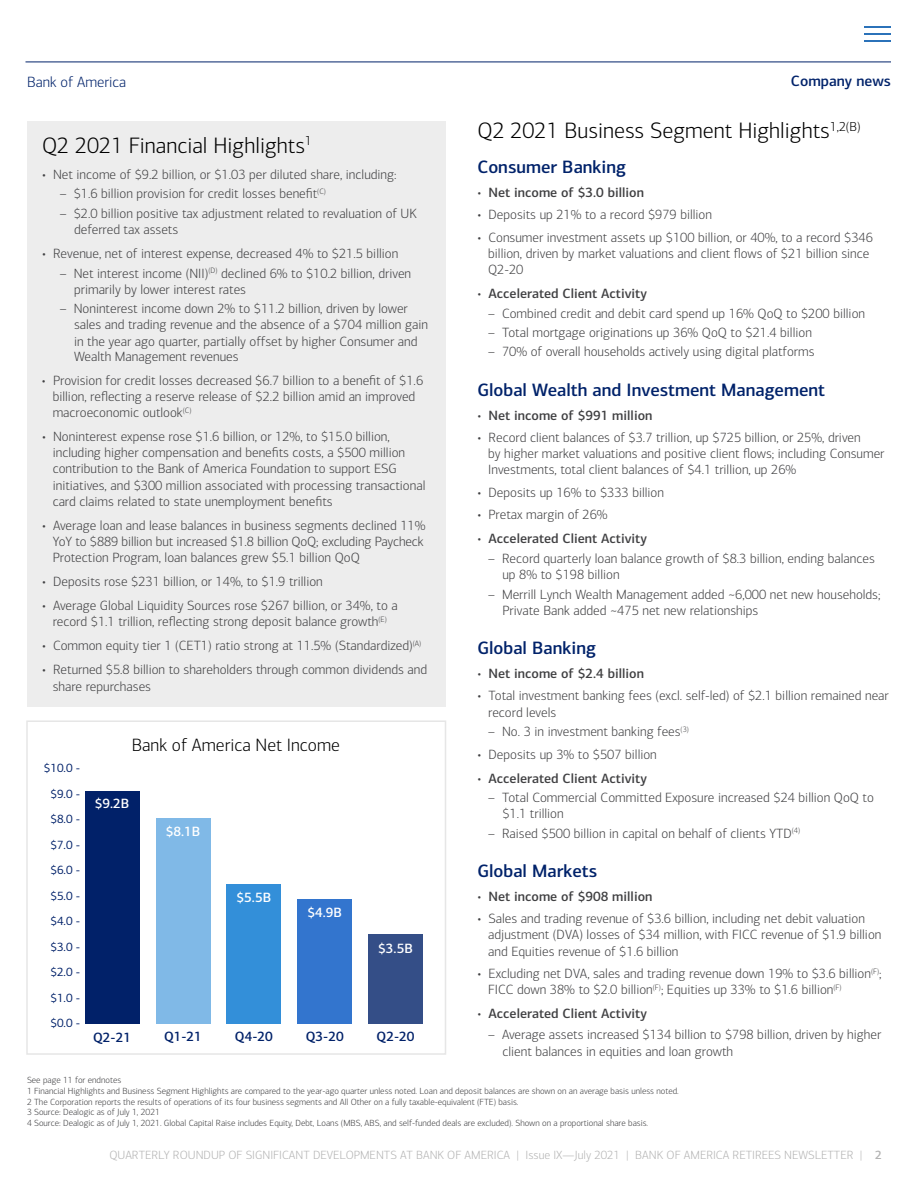
<style>
.page{position:relative;width:918px;height:1188px;background:#fff}
.page>*{position:absolute;margin:0;border:0;box-sizing:border-box;transform-origin:0 0}
.t1{font:300 22.5px "Connections";color:#000}
.t2{font:500 18px "Connections";color:#00226a}
.t3{font:300 18px "Connections";color:#000}
.t4{font:300 15px "Connections";color:#00226a}
.t5{font:500 15px "Connections";color:#00226a}
.t6{font:300 13.5px/16.2px "Connections";color:#404042}
.t7{font:500 13.5px "Connections";color:#404042}
.t8{font:500 13.5px "Connections";color:#012169}
.t9{font:500 13.5px "Connections";color:#fff}
.t10{font:300 12px "Connections";color:#b3b3b3}
.t11{font:12px/25.5px "Connections";color:#012169;text-align:center}
.t12{font:300 9px/10.8px "Connections";color:#404042}
.s1{font-weight:300}
.s2{font-weight:500}
</style>
<div class="page">
<div style="left:27px;top:121px;width:419px;height:585px;background:#ededed"></div>
<svg style="left:864px;top:27px;width:27px;height:1px"></svg>
<hr style="left:864px;top:33px;width:27px;height:2px;background:#2b72b9">
<hr style="left:864px;top:40px;width:27px;height:2px;background:#2b72b9">
<hr style="left:26px;top:62px;width:865px;height:1px;background:#00226a">
<div style="left:26px;top:720px;width:420px;height:335px;border:2px solid #e6e6e6"></div>
<div style="left:85px;top:791px;width:55px;height:232px;background:#012169"></div>
<div style="left:156px;top:818px;width:54px;height:205px;background:#80b9e7"></div>
<div style="left:227px;top:884px;width:54px;height:139px;background:#338fd9"></div>
<div style="left:297px;top:899px;width:55px;height:124px;background:#3375ce"></div>
<div style="left:368px;top:934px;width:55px;height:89px;background:#344e87"></div>
<p class="t4" style="left:27px;top:73px;width:101px">Bank of America</p>
<p class="t5" style="left:791px;top:72px;width:102px">Company news</p>
<h1 class="t1" style="left:42px;top:132px;width:271px">Q2 2021 Financial Highlights<sup>1</sup></h1>
<p class="t6" style="left:42px;top:166px;width:356px">• Net income of $9.2 billion, or $1.03 per diluted share, including:</p>
<p class="t6" style="left:60px;top:186px;width:268px">– $1.6 billion provision for credit losses benefit<sup>(C)</sup></p>
<p class="t6" style="left:74px;top:205px;width:344px;text-indent:-14px">– $2.0 billion positive tax adjustment related to revaluation of UK deferred tax assets</p>
<p class="t6" style="left:42px;top:245px;width:358px">• Revenue, net of interest expense, decreased 4% to $21.5 billion</p>
<p class="t6" style="left:74px;top:265px;width:339px;text-indent:-14px">– Net interest income (NII)<sup>(D)</sup> declined 6% to $10.2 billion, driven primarily by lower interest rates</p>
<p class="t6" style="left:74px;top:301px;width:355px;line-height:15.8px;text-indent:-14px">– Noninterest income down 2% to $11.2 billion, driven by lower sales and trading revenue and the absence of a $704 million gain in the year ago quarter, partially offset by higher Consumer and Wealth Management revenues</p>
<p class="t6" style="left:53px;top:372px;width:372px;text-indent:-11px">• Provision for credit losses decreased $6.7 billion to a benefit of $1.6 billion, reflecting a reserve release of $2.2 billion amid an improved macroeconomic outlook<sup>(C)</sup></p>
<p class="t6" style="left:53px;top:428px;width:374px;text-indent:-11px">• Noninterest expense rose $1.6 billion, or 12%, to $15.0 billion, including higher compensation and benefits costs, a $500 million contribution to the Bank of America Foundation to support ESG initiatives, and $300 million associated with processing transactional card claims related to state unemployment benefits</p>
<p class="t6" style="left:53px;top:517px;width:374px;text-indent:-11px">• Average loan and lease balances in business segments declined 11%<br>YoY to $889 billion but increased $1.8 billion QoQ; excluding Paycheck<br>Protection Program, loan balances grew $5.1 billion QoQ</p>
<p class="t6" style="left:42px;top:574px;width:282px">• Deposits rose $231 billion, or 14%, to $1.9 trillion</p>
<p class="t6" style="left:42px;top:598px;width:357px;text-align:center">• Average Global Liquidity Sources rose $267 billion, or 34%, to a record $1.1 trillion, reflecting strong deposit balance growth<sup>(E)</sup></p>
<p class="t6" style="left:42px;top:638px;width:381px">• Common equity tier 1 (CET1) ratio strong at 11.5% (Standardized)<sup>(A)</sup></p>
<p class="t6" style="left:53px;top:662px;width:376px;text-indent:-11px">• Returned $5.8 billion to shareholders through common dividends and share repurchases</p>
<p class="t11" style="left:44px;top:755px;width:38px">$10.0 - $9.0 - $8.0 - $7.0 - $6.0 - $5.0 - $4.0 - $3.0 - $2.0 - $1.0 - $0.0 -</p>
<h2 class="t3" style="left:132px;top:734px;width:210px">Bank of America Net Income</h2>
<p class="t9" style="left:95px;top:795px;width:36px">$9.2B</p>
<p class="t8" style="left:93px;top:1029px;width:39px">Q2-21</p>
<p class="t9" style="left:166px;top:823px;width:36px">$8.1B</p>
<p class="t9" style="left:237px;top:889px;width:36px">$5.5B</p>
<p class="t9" style="left:307px;top:904px;width:36px">$4.9B</p>
<p class="t9" style="left:378px;top:941px;width:36px">$3.5B</p>
<p class="t8" style="left:164px;top:1029px;width:39px">Q1-21</p>
<p class="t8" style="left:235px;top:1029px;width:39px">Q4-20</p>
<p class="t8" style="left:306px;top:1029px;width:39px">Q3-20</p>
<p class="t8" style="left:377px;top:1029px;width:39px">Q2-20</p>
<h1 class="t1" style="left:477px;top:118px;width:385px">Q2 2021 Business Segment Highlights<sup>1,2(B)</sup></h1>
<h2 class="t2" style="left:477px;top:156px;width:150px">Consumer Banking</h2>
<p class="t7" style="left:477px;top:184px;width:168px"><span class="s1">•</span> Net income of $3.0 billion</p>
<p class="t6" style="left:477px;top:207px;width:236px">• Deposits up 21% to a record $979 billion</p>
<p class="t6" style="left:488px;top:229px;width:386px;text-indent:-11px">• Consumer investment assets up $100 billion, or 40%, to a record $346 billion, driven by market valuations and client flows of $21 billion since<br>Q2-20</p>
<p class="t7" style="left:477px;top:285px;width:171px"><span class="s1">•</span> Accelerated Client Activity</p>
<p class="t6" style="left:488px;top:305px;width:378px">– Combined credit and debit card spend up 16% QoQ to $200 billion</p>
<p class="t6" style="left:488px;top:324px;width:325px">– Total mortgage originations up 36% QoQ to $21.4 billion</p>
<p class="t6" style="left:488px;top:344px;width:328px">– 70% of overall households actively using digital platforms</p>
<h2 class="t2" style="left:477px;top:378px;width:349px">Global Wealth and Investment Management</h2>
<p class="t7" style="left:477px;top:407px;width:177px"><span class="s1">•</span> Net income of $991 million</p>
<p class="t6" style="left:488px;top:429px;width:398px;text-indent:-11px">• Record client balances of $3.7 trillion, up $725 billion, or 25%, driven<br>by higher market valuations and positive client flows; including Consumer<br>Investments, total client balances of $4.1 trillion, up 26%</p>
<p class="t6" style="left:477px;top:484px;width:188px">• Deposits up 16% to $333 billion</p>
<p class="t6" style="left:477px;top:507px;width:132px">• Pretax margin of 26%</p>
<p class="t7" style="left:477px;top:531px;width:171px"><span class="s1">•</span> Accelerated Client Activity</p>
<p class="t6" style="left:502px;top:550px;width:374px;text-indent:-14px">– Record quarterly loan balance growth of $8.3 billion, ending balances up 8% to $198 billion</p>
<p class="t6" style="left:502px;top:586px;width:380px;text-indent:-14px">– Merrill Lynch Wealth Management added ~6,000 net new households;<br>Private Bank added ~475 net new relationships</p>
<h2 class="t2" style="left:477px;top:637px;width:120px">Global Banking</h2>
<p class="t7" style="left:477px;top:665px;width:168px"><span class="s1">•</span> Net income of $2.4 billion</p>
<p class="t6" style="left:488px;top:688px;width:402px;text-indent:-11px">• Total investment banking fees (excl. self-led) of $2.1 billion remained near record levels</p>
<p class="t6" style="left:488px;top:723px;width:202px">– No. 3 in investment banking fees<sup>(3)</sup></p>
<p class="t6" style="left:477px;top:746px;width:181px">• Deposits up 3% to $507 billion</p>
<p class="t7" style="left:477px;top:770px;width:171px"><span class="s1">•</span> Accelerated Client Activity</p>
<p class="t6" style="left:502px;top:789px;width:373px;text-indent:-14px">– Total Commercial Committed Exposure increased $24 billion QoQ to $1.1 trillion</p>
<p class="t6" style="left:488px;top:825px;width:314px">– Raised $500 billion in capital on behalf of clients YTD<sup>(4)</sup></p>
<h2 class="t2" style="left:477px;top:860px;width:121px">Global Markets</h2>
<p class="t7" style="left:477px;top:888px;width:177px"><span class="s1">•</span> Net income of $908 million</p>
<p class="t6" style="left:488px;top:911px;width:395px;text-indent:-11px">• Sales and trading revenue of $3.6 billion, including net debit valuation adjustment (DVA) losses of $34 million, with FICC revenue of $1.9 billion and Equities revenue of $1.6 billion</p>
<p class="t6" style="left:488px;top:966px;width:395px;text-indent:-11px">• Excluding net DVA, sales and trading revenue down 19% to $3.6 billion<sup>(F)</sup>;<br>FICC down 38% to $2.0 billion<sup>(F)</sup>; Equities up 33% to $1.6 billion<sup>(F)</sup></p>
<p class="t7" style="left:477px;top:1006px;width:171px"><span class="s1">•</span> Accelerated Client Activity</p>
<p class="t6" style="left:502px;top:1027px;width:380px;text-indent:-14px">– Average assets increased $134 billion to $798 billion, driven by higher client balances in equities and loan growth</p>
<p class="t12" style="left:27px;top:1075px;width:653px">See page 11 for endnotes<br>1 Financial Highlights and Business Segment Highlights are compared to the year-ago quarter unless noted. Loan and deposit balances are shown on an average basis unless noted.<br>2 The Corporation reports the results of operations of its four business segments and All Other on a fully taxable-equivalent (FTE) basis.<br>3 Source: Dealogic as of July 1, 2021<br>4 Source: Dealogic as of July 1, 2021. Global Capital Raise includes Equity, Debt, Loans (MBS, ABS, and self-funded deals are excluded). Shown on a proportional share basis.</p>
<p class="t10" style="left:109px;top:1148px;width:774px">QUARTERLY ROUNDUP OF SIGNIFICANT DEVELOPMENTS AT BANK OF AMERICA | Issue IX—July 2021 | BANK OF AMERICA RETIREES NEWSLETTER | <span class="s2">2</span></p>
</div>
